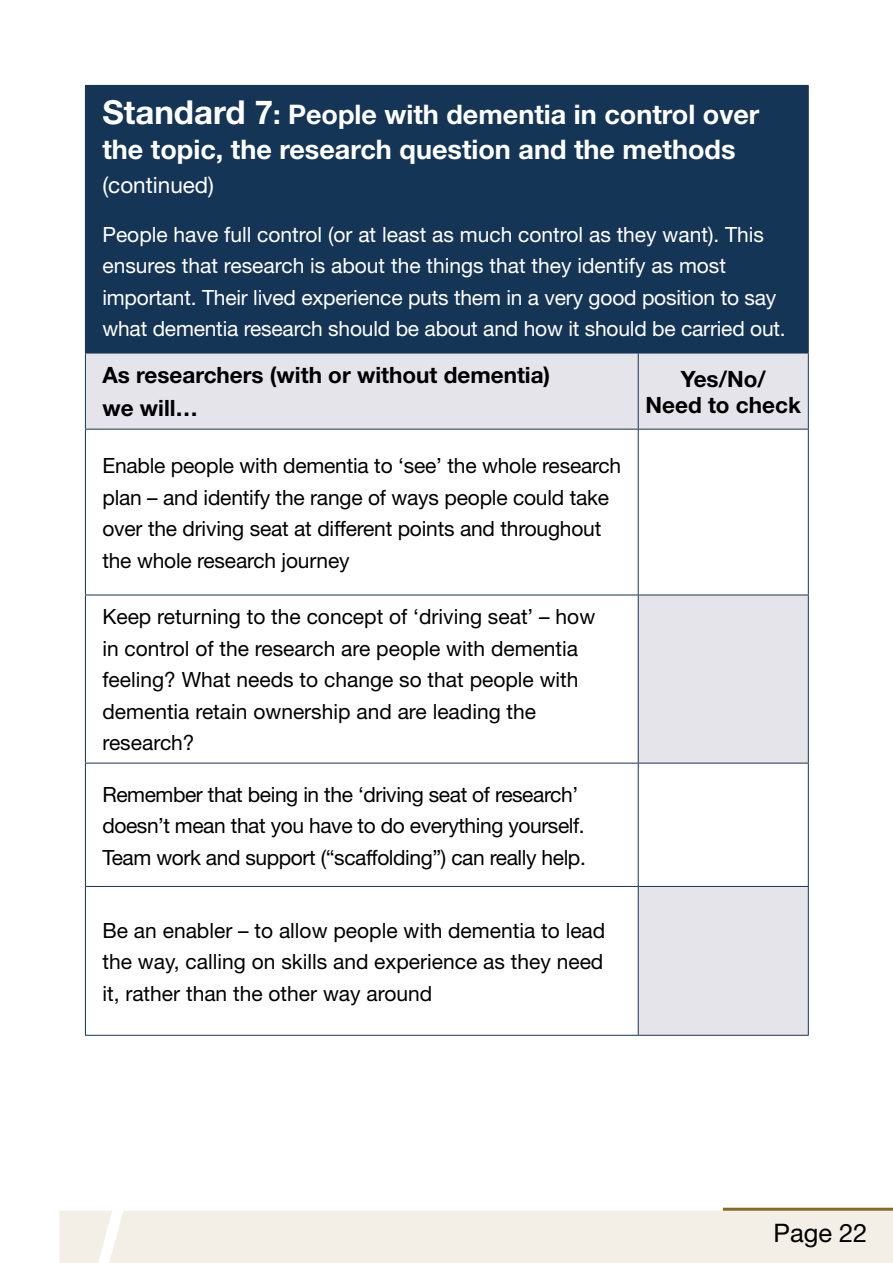
<style>
.page{position:relative;width:893px;height:1263px;background:#fff}
.page>*{position:absolute;margin:0;border:0;box-sizing:border-box;transform-origin:0 0}
.t1{font:700 27px/34.5px "Helvetica Neue";color:#fff}
.t2{font:25.5px "Helvetica Neue";color:#000}
.t3{font:700 22.5px/33px "Helvetica Neue";color:#000}
.t4{font:22.5px "Helvetica Neue";color:#fff}
.t5{font:21px/31.5px "Helvetica Neue";letter-spacing:-.01em;color:#000}
.t6{font:21px/31.5px "Helvetica Neue";letter-spacing:-.01em;color:#fff}
.s1{font-size:33px}
</style>
<div class="page">
<div style="left:85px;top:85px;width:723px;height:268px;background:#153556"></div>
<svg style="left:86px;top:354px;width:722px;height:681px"></svg>
<hr style="left:638px;top:85px;width:171px;height:1px;background:#153556">
<hr style="left:808px;top:86px;width:1px;height:267px;background:#153556">
<hr style="left:85px;top:353px;width:553px;height:1px;background:#153556">
<hr style="left:85px;top:353px;width:1px;height:76px;background:#153556">
<hr style="left:638px;top:353px;width:171px;height:1px;background:#153556">
<hr style="left:638px;top:353px;width:1px;height:76px;background:#153556">
<hr style="left:808px;top:353px;width:1px;height:76px;background:#153556">
<hr style="left:85px;top:429px;width:553px;height:1px;background:#153556">
<hr style="left:85px;top:429px;width:1px;height:166px;background:#153556">
<hr style="left:638px;top:429px;width:171px;height:1px;background:#153556">
<hr style="left:638px;top:429px;width:1px;height:166px;background:#153556">
<hr style="left:808px;top:429px;width:1px;height:166px;background:#153556">
<hr style="left:85px;top:595px;width:553px;height:1px;background:#153556">
<hr style="left:85px;top:595px;width:1px;height:168px;background:#153556">
<hr style="left:638px;top:595px;width:171px;height:1px;background:#153556">
<hr style="left:638px;top:595px;width:1px;height:168px;background:#153556">
<hr style="left:808px;top:595px;width:1px;height:168px;background:#153556">
<hr style="left:85px;top:763px;width:553px;height:1px;background:#153556">
<hr style="left:85px;top:763px;width:1px;height:123px;background:#153556">
<hr style="left:638px;top:763px;width:171px;height:1px;background:#153556">
<hr style="left:638px;top:763px;width:1px;height:123px;background:#153556">
<hr style="left:808px;top:763px;width:1px;height:123px;background:#153556">
<hr style="left:85px;top:886px;width:553px;height:1px;background:#153556">
<hr style="left:85px;top:887px;width:1px;height:148px;background:#153556">
<hr style="left:638px;top:886px;width:171px;height:1px;background:#153556">
<hr style="left:638px;top:887px;width:1px;height:148px;background:#153556">
<hr style="left:808px;top:887px;width:1px;height:148px;background:#153556">
<hr style="left:85px;top:1035px;width:553px;height:1px;background:#153556">
<hr style="left:638px;top:1035px;width:171px;height:1px;background:#153556">
<div style="left:60px;top:1211px;width:833px;height:52px;background:#f3eee6"></div>
<hr style="left:723px;top:1208px;width:170px;height:3px;background:#8b6825">
<p class="t1" style="left:102px;top:97px;width:658px"><span class="s1">Standard 7</span>: People with dementia in control over the topic, the research question and the methods</p>
<p class="t4" style="left:102px;top:172px;width:113px">(continued)</p>
<p class="t6" style="left:102px;top:218px;width:681px">People have full control (or at least as much control as they want). This ensures that research is about the things that they identify as most important. Their lived experience puts them in a very good position to say what dementia research should be about and how it should be carried out.</p>
<p class="t3" style="left:102px;top:358px;width:449px">As researchers (with or without dementia) we will…</p>
<p class="t3" style="left:645px;top:366px;width:157px;line-height:25.5px;text-align:center">Yes/No/<br>Need to check</p>
<p class="t5" style="left:102px;top:450px;width:520px">Enable people with dementia to ‘see’ the whole research plan – and identify the range of ways people could take over the driving seat at different points and throughout the whole research journey</p>
<p class="t5" style="left:102px;top:601px;width:494px">Keep returning to the concept of ‘driving seat’ – how in control of the research are people with dementia feeling? What needs to change so that people with dementia retain ownership and are leading the research?</p>
<p class="t5" style="left:102px;top:778px;width:481px">Remember that being in the ‘driving seat of research’ doesn’t mean that you have to do everything yourself.<br>Team work and support (“scaffolding”) can really help.</p>
<p class="t5" style="left:102px;top:914px;width:504px;text-align:justify">Be an enabler – to allow people with dementia to lead the way, calling on skills and experience as they need it, rather than the other way around</p>
<p class="t2" style="left:773px;top:1218px;width:95px">Page 22</p>
</div>
